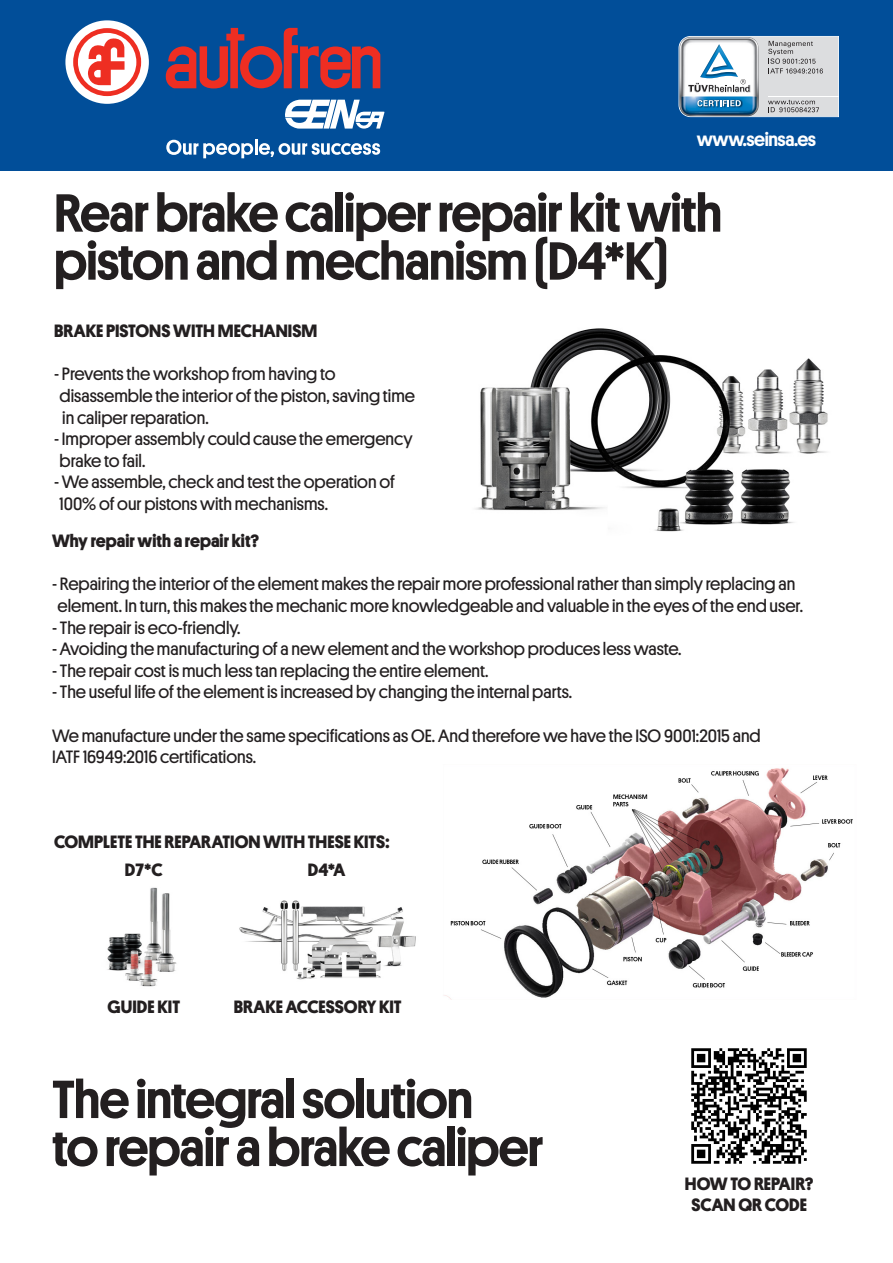
<style>
.page{position:relative;width:893px;height:1263px;background:#fff}
.page>*{position:absolute;margin:0;border:0;box-sizing:border-box;transform-origin:0 0}
.t1{font:500 54px/48px "Platform";letter-spacing:-.02em;color:#231f20}
.t2{font:500 19.5px "Platform";letter-spacing:-.02em;color:#fff}
.t3{font:18px "Platform";color:#231f20}
.t4{font:700 18px "Platform";color:#231f20}
</style>
<div class="page">
<img style="left:444px;top:767px;width:409px;height:232px">
<div style="left:0;top:0;width:893px;height:170px;background:#014e99"></div>
<div style="left:65px;top:20px;width:84px;height:84px;background:#fff;border-radius:50%"></div>
<svg style="left:73px;top:28px;width:68px;height:68px"></svg>
<svg style="left:166px;top:139px;width:214px;height:19px"></svg>
<svg style="left:165px;top:28px;width:215px;height:61px"></svg>
<svg style="left:285px;top:100px;width:100px;height:29px"></svg>
<img style="left:107px;top:887px;width:309px;height:100px">
<svg style="left:679px;top:36px;width:160px;height:81px;background:#bcc9d2"></svg>
<img style="left:475px;top:328px;width:353px;height:204px">
<img style="left:691px;top:1048px;width:116px;height:116px">
<p class="t2" style="left:697px;top:125px;width:121px">www.seinsa.es</p>
<p class="t1" style="left:54px;top:186px;width:670px">Rear brake caliper repair kit with piston and mechanism (D4*K)</p>
<p class="t4" style="left:54px;top:318px;width:265px">BRAKE PISTONS WITH MECHANISM</p>
<p class="t3" style="left:54px;top:361px;width:283px">- Prevents the workshop from having to</p>
<p class="t3" style="left:60px;top:383px;width:357px">disassemble the interior of the piston, saving time</p>
<p class="t3" style="left:62px;top:404px;width:148px">in caliper reparation.</p>
<p class="t3" style="left:54px;top:426px;width:360px">- Improper assembly could cause the emergency</p>
<p class="t3" style="left:60px;top:448px;width:87px">brake to fail.</p>
<p class="t3" style="left:54px;top:469px;width:342px">- We assemble, check and test the operation of</p>
<p class="t3" style="left:60px;top:491px;width:270px">100% of our pistons with mechanisms.</p>
<p class="t4" style="left:52px;top:528px;width:209px">Why repair with a repair kit?</p>
<p class="t3" style="left:52px;top:571px;width:745px">- Repairing the interior of the element makes the repair more professional rather than simply replacing an</p>
<p class="t3" style="left:58px;top:593px;width:747px">element. In turn, this makes the mechanic more knowledgeable and valuable in the eyes of the end user.</p>
<p class="t3" style="left:52px;top:614px;width:190px">- The repair is eco-friendly.</p>
<p class="t3" style="left:52px;top:636px;width:631px">- Avoiding the manufacturing of a new element and the workshop produces less waste.</p>
<p class="t3" style="left:52px;top:657px;width:438px">- The repair cost is much less tan replacing the entire element.</p>
<p class="t3" style="left:52px;top:679px;width:522px">- The useful life of the element is increased by changing the internal parts.</p>
<p class="t3" style="left:52px;top:722px;width:710px">We manufacture under the same specifications as OE. And therefore we have the ISO 9001:2015 and</p>
<p class="t3" style="left:52px;top:744px;width:206px">IATF 16949:2016 certifications.</p>
<p class="t4" style="left:54px;top:829px;width:337px">COMPLETE THE REPARATION WITH THESE KITS:</p>
<p class="t4" style="left:125px;top:856px;width:39px">D7*C</p>
<p class="t4" style="left:308px;top:856px;width:39px">D4*A</p>
<p class="t4" style="left:108px;top:993px;width:74px">GUIDE KIT</p>
<p class="t4" style="left:234px;top:993px;width:169px">BRAKE ACCESSORY KIT</p>
<p class="t1" style="left:52px;top:1072px;width:423px">The integral solution</p>
<p class="t1" style="left:52px;top:1120px;width:493px">to repair a brake caliper</p>
<p class="t4" style="left:685px;top:1170px;width:130px">HOW TO REPAIR?</p>
<p class="t4" style="left:691px;top:1192px;width:117px">SCAN QR CODE</p>
</div>
